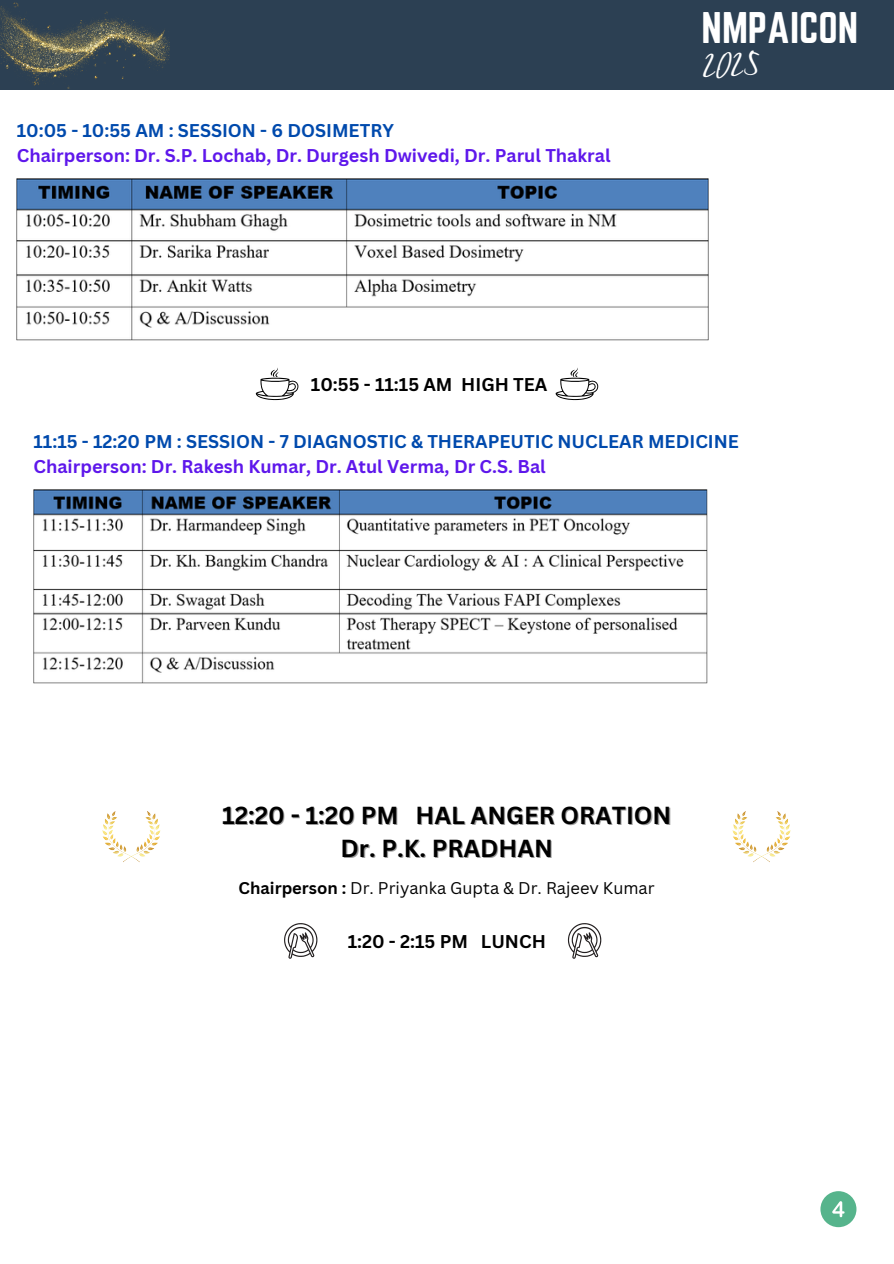
<style>
.page{position:relative;width:894px;height:1264px;background:#fff}
.page>*{position:absolute;margin:0;border:0;box-sizing:border-box;transform-origin:0 0}
.t1{font:38.7px "Norwester";color:#fff}
.t2{font:27.3px "Mistrully";color:#fff}
.t3{font:700 24px "Canva Sans";color:#000}
.t4{font:700 18px "Canva Sans";color:#5e17eb}
.t5{font:700 18px "Canva Sans";color:#004aad}
.t6{font:700 18px "Canva Sans";color:#000}
.t7{font:16.5px "Canva Sans";color:#000}
.s1{font-weight:700}
</style>
<div class="page">
<div style="left:0;top:0;width:893px;height:89px;background:#2c4053"></div>
<img style="left:0;top:2px;width:170px;height:87px">
<svg style="left:555px;top:367px;width:43px;height:33px"></svg>
<svg style="left:255px;top:367px;width:43px;height:33px"></svg>
<img style="left:33px;top:489px;width:674px;height:194px">
<div style="left:820px;top:1191px;width:36px;height:36px;background:#56b48c;border-radius:50%"></div>
<svg style="left:832px;top:1201px;width:12px;height:16px"></svg>
<img style="left:17px;top:178px;width:690px;height:162px">
<svg style="left:102px;top:811px;width:58px;height:51px"></svg>
<svg style="left:732px;top:811px;width:58px;height:51px"></svg>
<svg style="left:567px;top:923px;width:34px;height:35px"></svg>
<svg style="left:284px;top:923px;width:33px;height:35px"></svg>
<p class="t5" style="left:17px;top:117px;width:378px">10:05 - 10:55 AM : SESSION - 6 DOSIMETRY</p>
<p class="t4" style="left:17px;top:143px;width:595px">Chairperson: Dr. S.P. Lochab, Dr. Durgesh Dwivedi, Dr. Parul Thakral</p>
<p class="t6" style="left:311px;top:371px;width:238px">10:55 - 11:15 AM HIGH TEA</p>
<h1 class="t1" style="left:701px;top:4px;width:158px">NMPAICON</h1>
<h2 class="t2" style="left:701px;top:46px;width:59px;rotate:-3deg">2025</h2>
<h4 class="t5" style="left:33px;top:428px;width:706px">11:15 - 12:20 PM : SESSION - 7 DIAGNOSTIC &amp; THERAPEUTIC NUCLEAR MEDICINE</h4>
<h5 class="t4" style="left:33px;top:454px;width:513px">Chairperson: Dr. Rakesh Kumar, Dr. Atul Verma, Dr C.S. Bal</h5>
<p class="t3" style="left:222px;top:798px;width:178px">12:20 - 1:20 PM</p>
<h4 class="t3" style="left:415px;top:798px;width:257px">HAL ANGER ORATION</h4>
<h5 class="t3" style="left:340px;top:831px;width:214px">Dr. P.K. PRADHAN</h5>
<h3 class="t7" style="left:238px;top:876px;width:417px"><span class="s1">Chairperson :</span> Dr. Priyanka Gupta &amp; Dr. Rajeev Kumar</h3>
<p class="t6" style="left:347px;top:928px;width:199px">1:20 - 2:15 PM LUNCH</p>
</div>
